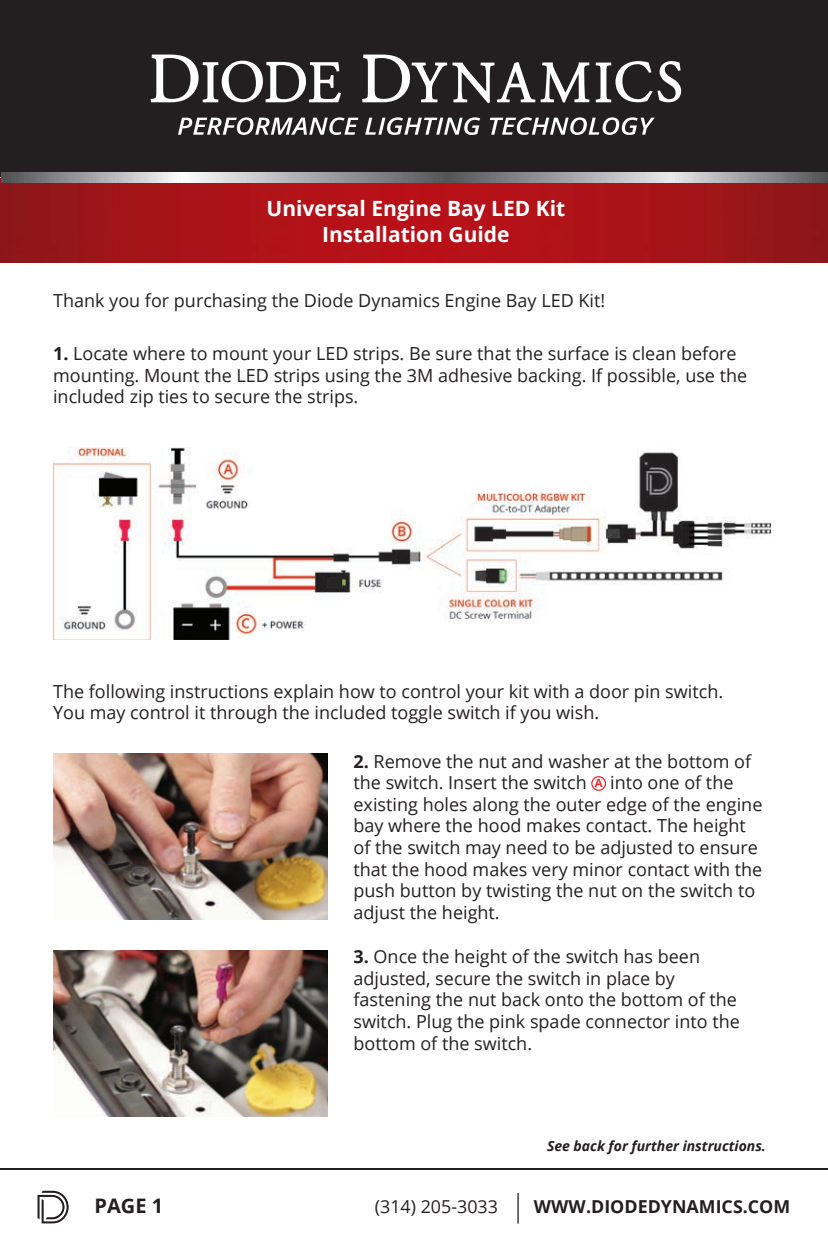
<style>
.page{position:relative;width:828px;height:1260px;background:#fff}
.page>*{position:absolute;margin:0;border:0;box-sizing:border-box;transform-origin:0 0}
.t1{font:700 21px "Open Sans";color:#fff}
.t2{font:700 20px "Open Sans";color:#231f20}
.t3{font:18px/21.6px "Open Sans";color:#231f20}
.t4{font:700 17.8px "Open Sans";color:#231f20}
.t5{font:17.8px "Open Sans";color:#231f20}
.t6{font:italic 700 14px "Open Sans";color:#231f20}
.t7{font:700 11.4px "Open Sans";color:#ea2728}
.s1{font-weight:700}
</style>
<div class="page">
<hr style="left:0;top:1168px;width:828px;height:2px;background:#231f20">
<hr style="left:517px;top:1193px;width:2px;height:31px;background:#231f20">
<svg style="left:38px;top:1191px;width:31px;height:32px"></svg>
<img style="left:0;top:179px;width:828px;height:83px">
<div style="left:1px;top:1px;width:826px;height:176px;background:#231f20"></div>
<svg style="left:362px;top:55px;width:173px;height:48px"></svg>
<svg style="left:541px;top:63px;width:48px;height:40px"></svg>
<svg style="left:151px;top:55px;width:190px;height:47px"></svg>
<svg style="left:596px;top:61px;width:85px;height:41px"></svg>
<svg style="left:178px;top:117px;width:180px;height:18px"></svg>
<svg style="left:365px;top:117px;width:115px;height:18px"></svg>
<svg style="left:490px;top:117px;width:165px;height:18px"></svg>
<svg style="left:1px;top:173px;width:827px;height:10px;background:#a1a2a5"></svg>
<div style="left:591px;top:776px;width:15px;height:15px;border:1px solid #ec2327;border-radius:50%"></div>
<img style="left:53px;top:754px;width:275px;height:166px">
<img style="left:53px;top:951px;width:275px;height:165px">
<img style="left:53px;top:447px;width:718px;height:193px">
<p class="t1" style="left:267px;top:194px;width:300px">Universal Engine Bay LED Kit</p>
<p class="t1" style="left:322px;top:219px;width:189px">Installation Guide</p>
<p class="t3" style="left:53px;top:289px;width:554px">Thank you for purchasing the Diode Dynamics Engine Bay LED Kit!</p>
<p class="t3" style="left:53px;top:342px;width:685px"><span class="s1">1.</span> Locate where to mount your LED strips. Be sure that the surface is clean before</p>
<p class="t3" style="left:53px;top:364px;width:696px">mounting. Mount the LED strips using the 3M adhesive backing. If possible, use the included zip ties to secure the strips.</p>
<p class="t3" style="left:53px;top:680px;width:672px">The following instructions explain how to control your kit with a door pin switch.<br>You may control it through the included toggle switch if you wish.</p>
<p class="t3" style="left:354px;top:750px;width:399px"><span class="s1">2.</span> Remove the nut and washer at the bottom of the switch. Insert the switch</p>
<p class="t3" style="left:354px;top:772px;width:410px;text-indent:257px">into one of the existing holes along the outer edge of the engine bay where the hood makes contact. The height of the switch may need to be adjusted to ensure that the hood makes very minor contact with the push button by twisting the nut on the switch to adjust the height.</p>
<p class="t7" style="left:595px;top:775px;width:9px">A</p>
<p class="t3" style="left:354px;top:945px;width:348px"><span class="s1">3.</span> Once the height of the switch has been</p>
<p class="t3" style="left:354px;top:967px;width:323px">adjusted, secure the switch in place by</p>
<p class="t3" style="left:354px;top:988px;width:388px">fastening the nut back onto the bottom of the switch. Plug the pink spade connector into the bottom of the switch.</p>
<p class="t6" style="left:547px;top:1136px;width:220px">See back for further instructions.</p>
<p class="t2" style="left:95px;top:1191px;width:70px">PAGE 1</p>
<p class="t5" style="left:375px;top:1194px;width:125px">(314) 205-3033</p>
<p class="t4" style="left:534px;top:1194px;width:258px">WWW.DIODEDYNAMICS.COM</p>
</div>
